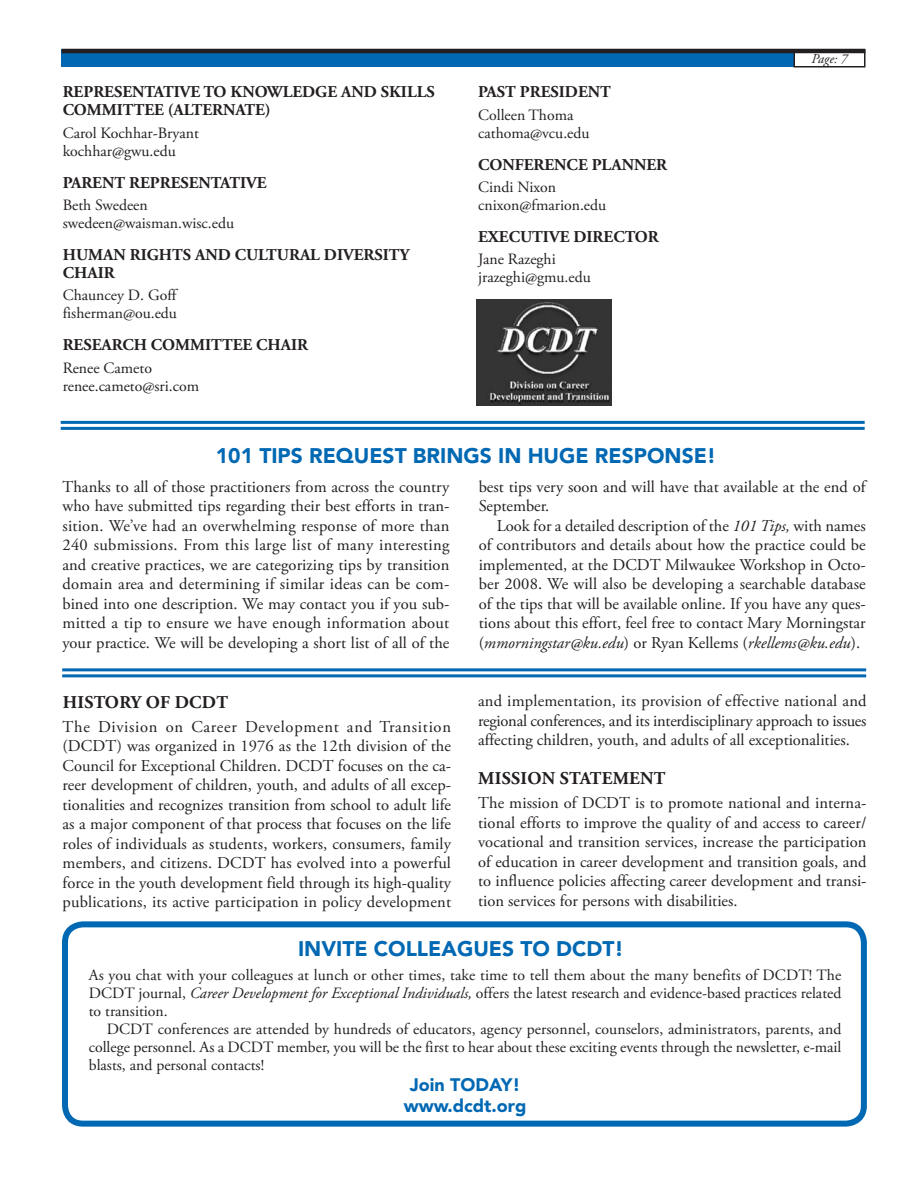
<style>
.page{position:relative;width:918px;height:1188px;background:#fff}
.page>*{position:absolute;margin:0;border:0;box-sizing:border-box;transform-origin:0 0}
.t1{font:900 21px "Avenir";color:#0168b3}
.t2{font:700 18px "Adobe Garamond Pro";letter-spacing:.015em;color:#231f20}
.t3{font:900 18px/21px "Avenir";color:#0168b3;text-align:center}
.t4{font:16.5px/19.5px "Adobe Garamond Pro";color:#231f20;text-align:justify}
.t5{font:700 16.5px/18px "Adobe Garamond Pro";color:#231f20}
.t6{font:15.75px/18px "Adobe Garamond Pro";color:#231f20}
.t7{font:italic 13.5px "Adobe Garamond Pro";color:#231f20}
.s1{font-style:italic}
</style>
<div class="page">
<div style="left:62px;top:50px;width:804px;height:18px;background:#0168b3"></div>
<div style="left:794px;top:50px;width:71px;height:17px;background:#fff"></div>
<div style="left:794px;top:50px;width:72px;height:18px;border:2px solid #231f20"></div>
<hr style="left:62px;top:49px;width:803px;height:4px;background:#231f20">
<div style="left:62px;top:921px;width:805px;height:206px;border:6px solid #0168b3;border-radius:18px"></div>
<hr style="left:62px;top:674px;width:804px;height:3px;background:#0168b3">
<hr style="left:62px;top:668px;width:804px;height:3px;background:#0168b3">
<hr style="left:61px;top:427px;width:804px;height:3px;background:#0168b3">
<hr style="left:61px;top:421px;width:804px;height:3px;background:#0168b3">
<img style="left:476px;top:300px;width:135px;height:106px">
<p class="t5" style="left:63px;top:83px;width:374px">REPRESENTATIVE TO KNOWLEDGE AND SKILLS<br>COMMITTEE (ALTERNATE)</p>
<p class="t6" style="left:63px;top:124px;width:138px">Carol Kochhar-Bryant kochhar@gwu.edu</p>
<p class="t5" style="left:63px;top:174px;width:205px">PARENT REPRESENTATIVE</p>
<p class="t6" style="left:63px;top:197px;width:173px">Beth Swedeen swedeen@waisman.wisc.edu</p>
<p class="t5" style="left:63px;top:246px;width:348px">HUMAN RIGHTS AND CULTURAL DIVERSITY<br>CHAIR</p>
<p class="t6" style="left:63px;top:287px;width:116px">Chauncey D. Goff fisherman@ou.edu</p>
<p class="t5" style="left:63px;top:336px;width:247px">RESEARCH COMMITTEE CHAIR</p>
<p class="t6" style="left:63px;top:359px;width:138px">Renee Cameto renee.cameto@sri.com</p>
<p class="t5" style="left:478px;top:83px;width:134px">PAST PRESIDENT</p>
<p class="t6" style="left:478px;top:106px;width:113px">Colleen Thoma cathoma@vcu.edu</p>
<p class="t5" style="left:478px;top:156px;width:191px">CONFERENCE PLANNER</p>
<p class="t6" style="left:478px;top:179px;width:130px">Cindi Nixon cnixon@fmarion.edu</p>
<p class="t5" style="left:478px;top:228px;width:182px">EXECUTIVE DIRECTOR</p>
<p class="t6" style="left:478px;top:251px;width:114px">Jane Razeghi jrazeghi@gmu.edu</p>
<p class="t1" style="left:216px;top:443px;width:502px">101 TIPS REQUEST BRINGS IN HUGE RESPONSE!</p>
<p class="t7" style="left:811px;top:51px;width:38px">Page: 7</p>
<p class="t4" style="left:62px;top:477px;width:389px">Thanks to all of those practitioners from across the country who have submitted tips regarding their best efforts in tran&shy;sition. We’ve had an overwhelming response of more than 240 submissions. From this large list of many interesting and creative practices, we are categorizing tips by transition domain area and determining if similar ideas can be com&shy;bined into one description. We may contact you if you sub&shy;mitted a tip to ensure we have enough information about your practice. We will be developing a short list of all of the</p>
<p class="t2" style="left:63px;top:691px;width:167px">HISTORY OF DCDT</p>
<p class="t4" style="left:63px;top:717px;width:390px">The Division on Career Development and Transition (DCDT) was organized in 1976 as the 12th division of the Council for Exceptional Children. DCDT focuses on the ca&shy;reer development of children, youth, and adults of all excep&shy;tionalities and recognizes transition from school to adult life as a major component of that process that focuses on the life roles of individuals as students, workers, consumers, family members, and citizens. DCDT has evolved into a powerful force in the youth development field through its high-quality publications, its active participation in policy development</p>
<p class="t4" style="left:479px;top:477px;width:388px">best tips very soon and will have that available at the end of<br>September.</p>
<p class="t4" style="left:479px;top:516px;width:389px;text-indent:18px">Look for a detailed description of the <span class="s1">101 Tips,</span> with names of contributors and details about how the practice could be implemented, at the DCDT Milwaukee Workshop in Octo&shy;ber 2008. We will also be developing a searchable database of the tips that will be available online. If you have any ques&shy;tions about this effort, feel free to contact Mary Morningstar (<span class="s1">mmorningstar@ku.edu</span>) or Ryan Kellems (<span class="s1">rkellems@ku.edu</span>).</p>
<p class="t4" style="left:478px;top:692px;width:390px">and implementation, its provision of effective national and regional conferences, and its interdisciplinary approach to issues affecting children, youth, and adults of all exceptionalities.</p>
<p class="t2" style="left:478px;top:768px;width:189px">MISSION STATEMENT</p>
<p class="t4" style="left:478px;top:794px;width:390px">The mission of DCDT is to promote national and interna&shy;tional efforts to improve the quality of and access to career/ vocational and transition services, increase the participation of education in career development and transition goals, and to influence policies affecting career development and transi&shy;tion services for persons with disabilities.</p>
<p class="t1" style="left:298px;top:936px;width:327px">INVITE COLLEAGUES TO DCDT!</p>
<p class="t6" style="left:89px;top:966px;width:754px;text-align:justify">As you chat with your colleagues at lunch or other times, take time to tell them about the many benefits of DCDT! The DCDT journal, <span class="s1">Career Development for Exceptional Individuals,</span> offers the latest research and evidence-based practices related to transition.</p>
<p class="t6" style="left:89px;top:1020px;width:754px;text-align:justify;text-indent:18px">DCDT conferences are attended by hundreds of educators, agency personnel, counselors, administrators, parents, and college personnel. As a DCDT member, you will be the first to hear about these exciting events through the newsletter, e-mail blasts, and personal contacts!</p>
<p class="t3" style="left:404px;top:1074px;width:124px">Join TODAY! www.dcdt.org</p>
</div>
